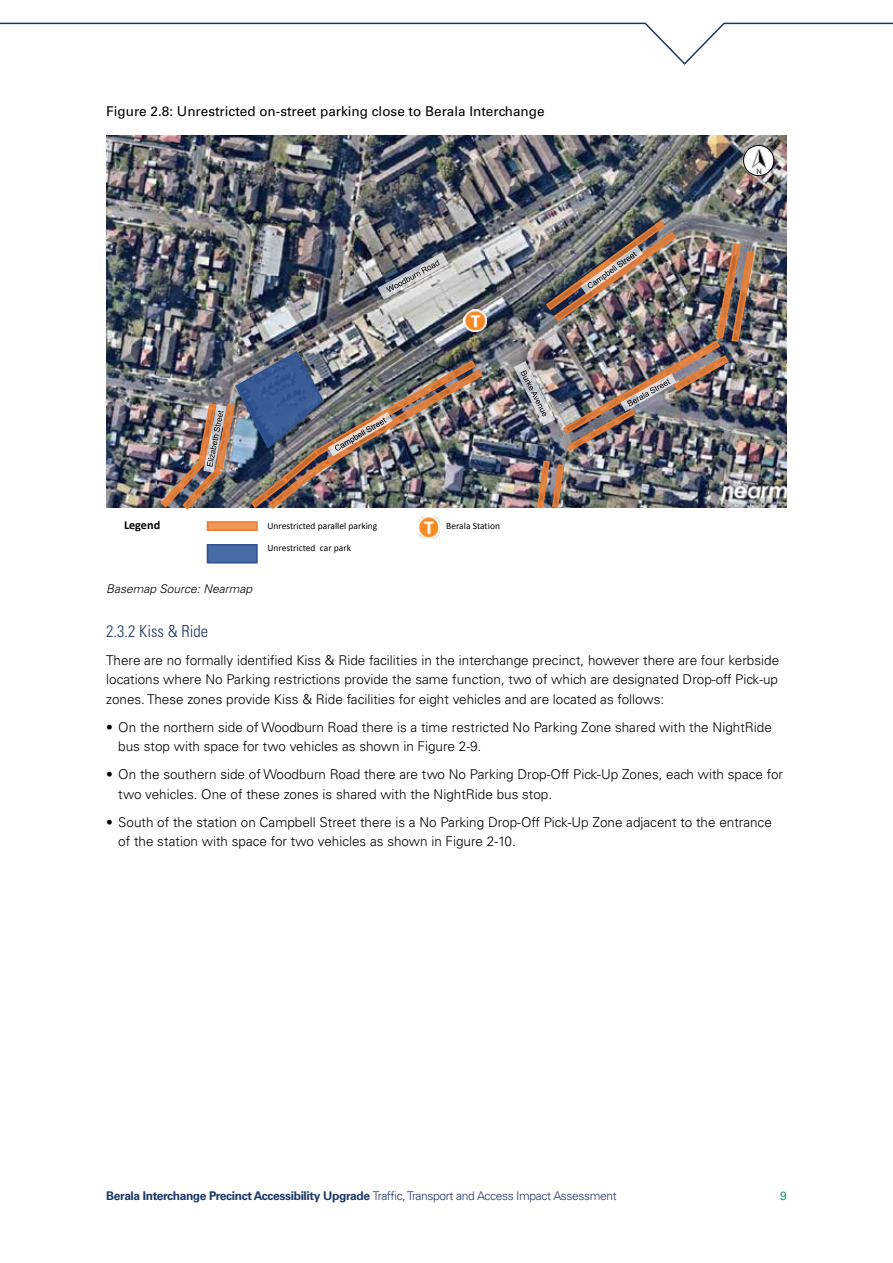
<style>
.page{position:relative;width:893px;height:1263px;background:#fff}
.page>*{position:absolute;margin:0;border:0;box-sizing:border-box;transform-origin:0 0}
.t1{font:300 condensed 16.5px "Univers";color:#1b3765}
.TfNSW_body_text{font:300 13.5px/19.5px "Univers";color:#000}
.table_header{font:13.5px "Univers";color:#000}
.t2{font:700 12.15px "Calibri";letter-spacing:.005em;color:#000}
.t3{font:700 12px "Univers";letter-spacing:-.03em;color:#1b3765}
.TfNSW_body_text-2{font:italic 300 12px "Univers";color:#000}
.t4{font:12px "Univers";color:#159c60}
.t5{font:9.45px "Calibri";color:#000}
.s1{font-weight:300}
</style>
<div class="page">
<svg style="left:0;top:22px;width:893px;height:43px"></svg>
<img style="left:106px;top:136px;width:681px;height:371px">
<img style="left:464px;top:309px;width:23px;height:23px">
<svg style="left:377px;top:252px;width:72px;height:48px;background:#97999e"></svg>
<div style="left:208px;top:522px;width:49px;height:8px;background:#f0975a"></div>
<div style="left:207px;top:521px;width:51px;height:10px;border:2px solid #ed7d31"></div>
<div style="left:208px;top:545px;width:49px;height:18px;background:#496ba4"></div>
<div style="left:207px;top:544px;width:51px;height:19px;border:2px solid #2f5597"></div>
<img style="left:417px;top:515px;width:23px;height:23px">
<svg style="left:744px;top:145px;width:30px;height:31px"></svg>
<div style="left:743px;top:145px;width:31px;height:31px;border:1px solid #000;border-radius:50%"></div>
<img style="left:752px;top:150px;width:13px;height:24px">
<svg style="left:536px;top:459px;width:29px;height:50px"></svg>
<img style="left:514px;top:219px;width:241px;height:233px">
<img style="left:159px;top:350px;width:325px;height:160px">
<p class="table_header" style="left:106px;top:104px;width:440px">Figure 2.8: Unrestricted on-street parking close to Berala Interchange</p>
<p class="t2" style="left:124px;top:518px;width:38px">Legend</p>
<p class="t5" style="left:267px;top:520px;width:111px">Unrestricted parallel parking</p>
<p class="t5" style="left:267px;top:542px;width:85px">Unrestricted car park</p>
<p class="t5" style="left:446px;top:520px;width:55px">Berala Station</p>
<p class="TfNSW_body_text-2" style="left:106px;top:581px;width:150px">Basemap Source:Nearmap</p>
<h4 class="t1" style="left:106px;top:621px;width:103px">2.3.2 Kiss &amp; Ride</h4>
<p class="TfNSW_body_text" style="left:106px;top:650px;width:674px;text-align:justify">There are no formally identified Kiss &amp; Ride facilities in the interchange precinct, however there are four kerbside locations where No Parking restrictions provide the same function, two of which are designated Drop-off Pick-up zones. These zones provide Kiss &amp; Ride facilities for eight vehicles and are located as follows:</p>
<p class="TfNSW_body_text" style="left:118px;top:717px;width:655px;text-indent:-12px">• On the northern side of Woodburn Road there is a time restricted No Parking Zone shared with the NightRide bus stop with space for two vehicles as shown in Figure 2-9.</p>
<p class="TfNSW_body_text" style="left:118px;top:765px;width:666px;text-indent:-12px">• On the southern side of Woodburn Road there are two No Parking Drop-Off Pick-Up Zones, each with space for two vehicles. One of these zones is shared with the NightRide bus stop.</p>
<p class="TfNSW_body_text" style="left:118px;top:812px;width:655px;text-indent:-12px">• South of the station on Campbell Street there is a No Parking Drop-Off Pick-Up Zone adjacent to the entrance of the station with space for two vehicles as shown in Figure 2-10.</p>
<p class="t3" style="left:106px;top:1189px;width:512px">Berala Interchange Precinct Accessibility Upgrade <span class="s1">Traffic, Transport and Access Impact Assessment</span></p>
<p class="t4" style="left:780px;top:1188px;width:8px">9</p>
</div>
